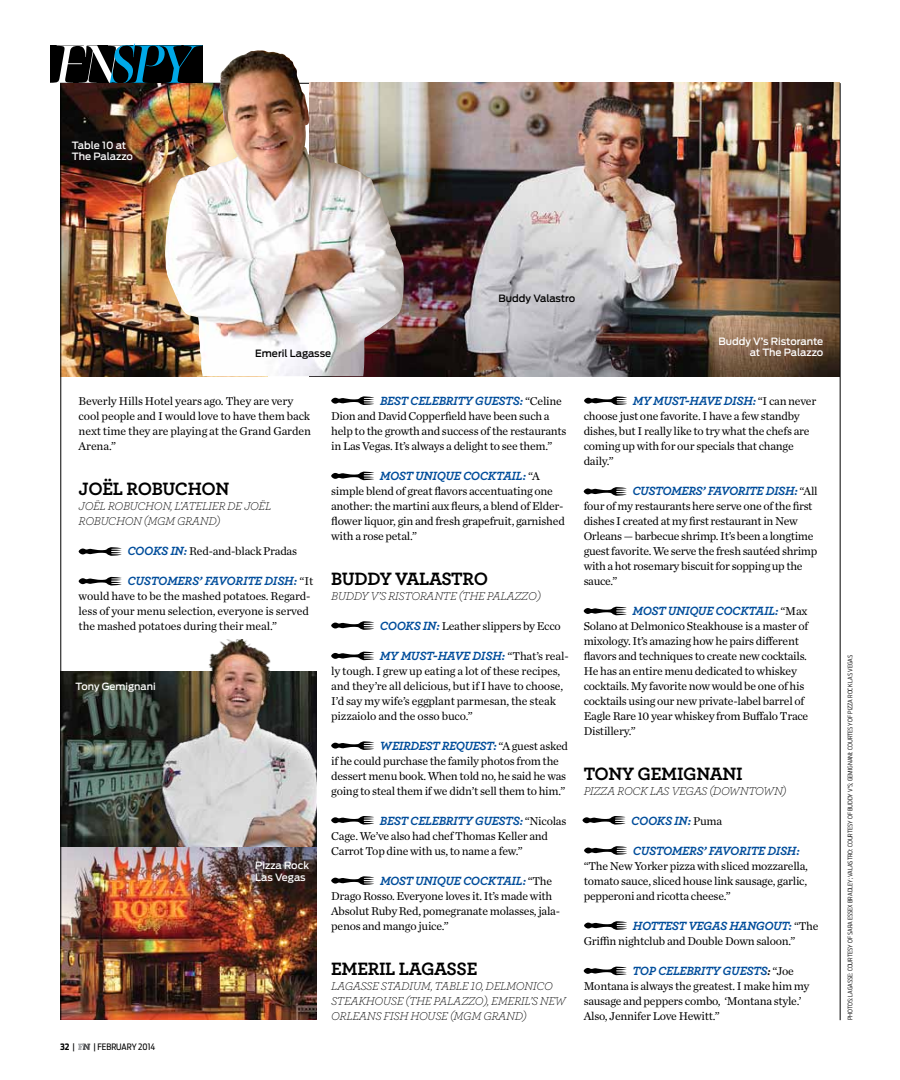
<style>
.page{position:relative;width:900px;height:1080px;background:#fff}
.page>*{position:absolute;margin:0;border:0;box-sizing:border-box;transform-origin:0 0}
.t1{font:18.75px "Archer Bold SC";letter-spacing:-.02em;color:#000}
.t2{font:12.5px "Archer Bold LF Italic";letter-spacing:-.02em;color:#004d9b}
.t3{font:11.88px/15px "Chronicle Text G1";letter-spacing:-.02em;color:#000}
.t4{font:italic 300 11.88px/15px "Archer";letter-spacing:-.02em;color:#000}
.t5{font:500 10px/11.2px "Antenna";letter-spacing:-.005em;color:#fff}
.t6{font:500 10px "Antenna";color:#000}
.t7{font:500 9.88px "Antenna";color:#fff}
.t8{font:8.75px "Antenna Cond";color:#000}
.t9{font:700 8.75px "Antenna Cond";color:#000}
.t10{font:300 6.25px "Antenna Cond";letter-spacing:-.005em;color:#000}
.s1{font-family:"Archer Bold LF Italic";font-size:12.5px;color:#004d9b}
.s2{font-family:"Chronicle Text G1";font-size:11.88px;color:#000}
.s3{font-weight:400}
.s4{font-size:11.88px;color:#000}
</style>
<div class="page">
<svg style="left:78px;top:1044px;width:12px;height:6px"></svg>
<svg style="left:50px;top:43px;width:153px;height:42px"></svg>
<hr style="left:60px;top:83px;width:780px;height:1px;background:#000">
<img style="left:404px;top:83px;width:436px;height:293px">
<img style="left:62px;top:83px;width:103px;height:293px">
<img style="left:62px;top:846px;width:254px;height:174px">
<img style="left:62px;top:639px;width:254px;height:207px">
<svg style="left:79px;top:547px;width:43px;height:9px"></svg>
<svg style="left:79px;top:577px;width:43px;height:9px"></svg>
<svg style="left:331px;top:396px;width:43px;height:9px"></svg>
<svg style="left:331px;top:472px;width:43px;height:8px"></svg>
<svg style="left:331px;top:621px;width:43px;height:9px"></svg>
<svg style="left:331px;top:652px;width:43px;height:8px"></svg>
<svg style="left:331px;top:741px;width:43px;height:9px"></svg>
<svg style="left:584px;top:396px;width:43px;height:9px"></svg>
<svg style="left:584px;top:487px;width:43px;height:9px"></svg>
<svg style="left:584px;top:607px;width:43px;height:8px"></svg>
<svg style="left:331px;top:816px;width:43px;height:9px"></svg>
<svg style="left:331px;top:876px;width:43px;height:9px"></svg>
<img style="left:165px;top:50px;width:239px;height:326px">
<svg style="left:582px;top:816px;width:44px;height:9px"></svg>
<svg style="left:584px;top:921px;width:43px;height:9px"></svg>
<svg style="left:584px;top:967px;width:43px;height:8px"></svg>
<hr style="left:840px;top:83px;width:1px;height:937px;background:#000">
<hr style="left:61px;top:83px;width:1px;height:937px;background:#000">
<svg style="left:584px;top:846px;width:43px;height:9px"></svg>
<p class="t5" style="left:72px;top:139px;width:62px">Table 10 at<br>The Palazzo</p>
<p class="t6" style="left:255px;top:348px;width:78px">Emeril Lagasse</p>
<p class="t6" style="left:499px;top:292px;width:78px">Buddy Valastro</p>
<p class="t5" style="left:718px;top:335px;width:106px;text-align:right">Buddy V’s Ristorante at The Palazzo</p>
<p class="t3" style="left:79px;top:393px;width:234px">Beverly Hills Hotel years ago. They are very cool people and I would love to have them back next time they are playing at the Grand Garden Arena.”</p>
<h1 class="t1" style="left:79px;top:477px;width:152px">JOËL ROBUCHON</h1>
<p class="t4" style="left:79px;top:498px;width:193px">JOËL ROBUCHON, L’ATELIER DE JOËL<br>ROBUCHON (MGM</p>
<p class="t4" style="left:177px;top:513px;width:9px">GRAN</p>
<p class="t4" style="left:209px;top:513px;width:13px">D)</p>
<p class="t3" style="left:127px;top:543px;width:171px"><span class="s1">COOKS IN:</span> Red-and-black Pradas</p>
<p class="t2" style="left:127px;top:573px;width:187px">CUSTOMERS’ FAVORITE DISH: <span class="s2">“It</span></p>
<p class="t3" style="left:79px;top:588px;width:233px">would have to be the mashed potatoes. Regard&shy;less of your menu selection, everyone is served the mashed potatoes during their meal.”</p>
<p class="t7" style="left:76px;top:681px;width:82px">Tony Gemignani</p>
<p class="t9" style="left:60px;top:1042px;width:17px">32 <span class="s3">|</span></p>
<p class="t8" style="left:93px;top:1042px;width:63px">| FEBRUARY 2014</p>
<p class="t5" style="left:255px;top:860px;width:56px">Pizza Rock<br>Las Vegas</p>
<p class="t2" style="left:380px;top:393px;width:120px">BEST CELEBRITY GUESTS</p>
<p class="t3" style="left:331px;top:393px;width:237px;text-indent:188px"><span class="s1">:</span> “Celine Dion and David Copperfield have been such a help to the growth and success of the restaurants in Las Vegas. It’s always a delight to see them.”</p>
<p class="t2" style="left:380px;top:468px;width:10px">MOST</p>
<p class="t2" style="left:415px;top:468px;width:57px">UNIQUECOCKT</p>
<p class="t2" style="left:503px;top:468px;width:38px">AIL: <span class="s2">“A</span></p>
<p class="t3" style="left:331px;top:483px;width:235px">simple blend of great flavors accentuating one another: the martini aux fleurs, a blend of Elder&shy;flower liquor, gin and fresh grapefruit, garnished with a rose petal.”</p>
<h1 class="t1" style="left:331px;top:567px;width:158px">BUDDY VALASTRO</h1>
<p class="t4" style="left:331px;top:588px;width:211px">BUDD Y V’S RISTORANTE (THE PALAZZO)</p>
<p class="t3" style="left:380px;top:618px;width:182px"><span class="s1">COOKS IN:</span> Leather slippers by Ecco</p>
<p class="t2" style="left:380px;top:648px;width:190px">MY MUST-HAVE DISH: <span class="s2">“That’s real-</span></p>
<p class="t3" style="left:331px;top:663px;width:234px">ly tough. I grew up eating a lot of these recipes, and they’re all delicious, but if I have to choose, I’d say my wife’s eggplant parmesan, the steak pizzaiolo and the osso buco.”</p>
<p class="t2" style="left:380px;top:738px;width:48px">WEIRDEST</p>
<p class="t3" style="left:331px;top:738px;width:238px;text-indent:111px"><span class="s1">REQUEST:</span> “A guest asked if he could purchase the family photos from the dessert menu book. When told no, he said he was going to steal them if we didn’t sell them to him.”</p>
<p class="t2" style="left:380px;top:813px;width:120px">BEST CELEBRITY GUESTS</p>
<p class="t3" style="left:331px;top:813px;width:237px;text-indent:188px"><span class="s1">:</span> “Nicolas<br>Cage. We’ve also had chef Thomas Keller and<br>Carrot Top dine with us, to name a few.”</p>
<p class="t2" style="left:380px;top:873px;width:10px">MOST</p>
<p class="t2" style="left:415px;top:873px;width:57px">UNIQUECOCKT</p>
<p class="t2" style="left:503px;top:873px;width:51px">AIL: <span class="s2">“The</span></p>
<p class="t3" style="left:331px;top:888px;width:230px">Drago Rosso. Everyone loves it. It’s made with<br>Absolut Ruby Red, pomegranate molasses, jala&shy;penos and mango juice.”</p>
<h1 class="t1" style="left:331px;top:957px;width:148px">EMERIL LAGASSE</h1>
<p class="t4" style="left:331px;top:978px;width:236px">LAGASSE STADIUM, TABL E 10, DELMONICO<br>STEAKHOUSE (THE PALAZZO), EMERIL’S NEW<br>ORLEANS FISH HOUSE (MGM</p>
<p class="t4" style="left:483px;top:1008px;width:45px">GRAND)</p>
<p class="t2" style="left:633px;top:393px;width:185px">MY MUST-HAVE DISH: <span class="s2">“I can never</span></p>
<p class="t3" style="left:584px;top:408px;width:227px">choose just one favorite. I have a few standby dishes, but I really like to try what the chefs are coming up with for our specials that change daily.”</p>
<p class="t2" style="left:633px;top:483px;width:187px">CUSTOMERS’ FAVORITE DISH: <span class="s2">“All</span></p>
<p class="t3" style="left:584px;top:498px;width:235px">four of my restaurants here serve one of the first dishes I created at my first restaurant in New Orleans — barbecue shrimp. It’s been a longtime guest favorite. We serve the fresh sautéed shrimp with a hot rosemary biscuit for sopping up the sauce.”</p>
<p class="t2" style="left:633px;top:603px;width:10px">MOST</p>
<p class="t2" style="left:668px;top:603px;width:57px">UNIQUECOCKT</p>
<p class="t2" style="left:756px;top:603px;width:53px">AIL: <span class="s2">“Max</span></p>
<p class="t3" style="left:584px;top:618px;width:226px">Solano at Delmonico Steakhouse is a master of mixology. It’s amazing how he pairs different flavors and techniques to create new cocktails.<br>He has an entire menu dedicated to whiskey cocktails. My favorite now would be one of his cocktails using our new private-label barrel of Eagle Rare 10 year whiskey from Buffalo Trace Distillery.”</p>
<h1 class="t1" style="left:584px;top:762px;width:160px">TONY GEMIGNANI</h1>
<p class="t4" style="left:584px;top:783px;width:148px">PIZZA ROCK LAS VEGAS (DOWNTOWN</p>
<p class="t4" style="left:783px;top:783px;width:5px">)</p>
<p class="t2" style="left:631px;top:813px;width:92px">COOKS IN: <span class="s2">Puma</span></p>
<p class="t2" style="left:633px;top:843px;width:168px">CUSTOMERS’ FAVORITE DISH:</p>
<p class="t3" style="left:584px;top:858px;width:226px;text-align:justify">“The New Yorker pizza with sliced mozzarella, tomato sauce, sliced house link sausage, garlic, pepperoni and ricotta cheese.”</p>
<p class="t2" style="left:633px;top:918px;width:9px">HOTTEST</p>
<p class="t2" style="left:688px;top:918px;width:132px">VEGAS HANGOUT: <span class="s2">“The</span></p>
<p class="t3" style="left:584px;top:933px;width:213px">Griffin nightclub and Double Down saloon.”</p>
<p class="t2" style="left:633px;top:963px;width:163px">TOP CELEBRITY GUESTS<span class="s4">:</span> <span class="s2">“Joe</span></p>
<p class="t3" style="left:584px;top:978px;width:227px">Montana is always the greatest. I make him my sausage and peppers combo, ‘Montana style.’<br>Also, Jennifer Love Hewitt.”</p>
<p class="t10" style="left:846px;top:1020px;width:366px;rotate:-90deg">PHOTOS: LAGASSE: COURTESY OF SARA ESSEX BRADLEY; VALASTRO: COURTESY OF BUDDY V's; GEMIGNANI: COURTESY OF PIZZA ROCK LAS VEGAS</p>
</div>
